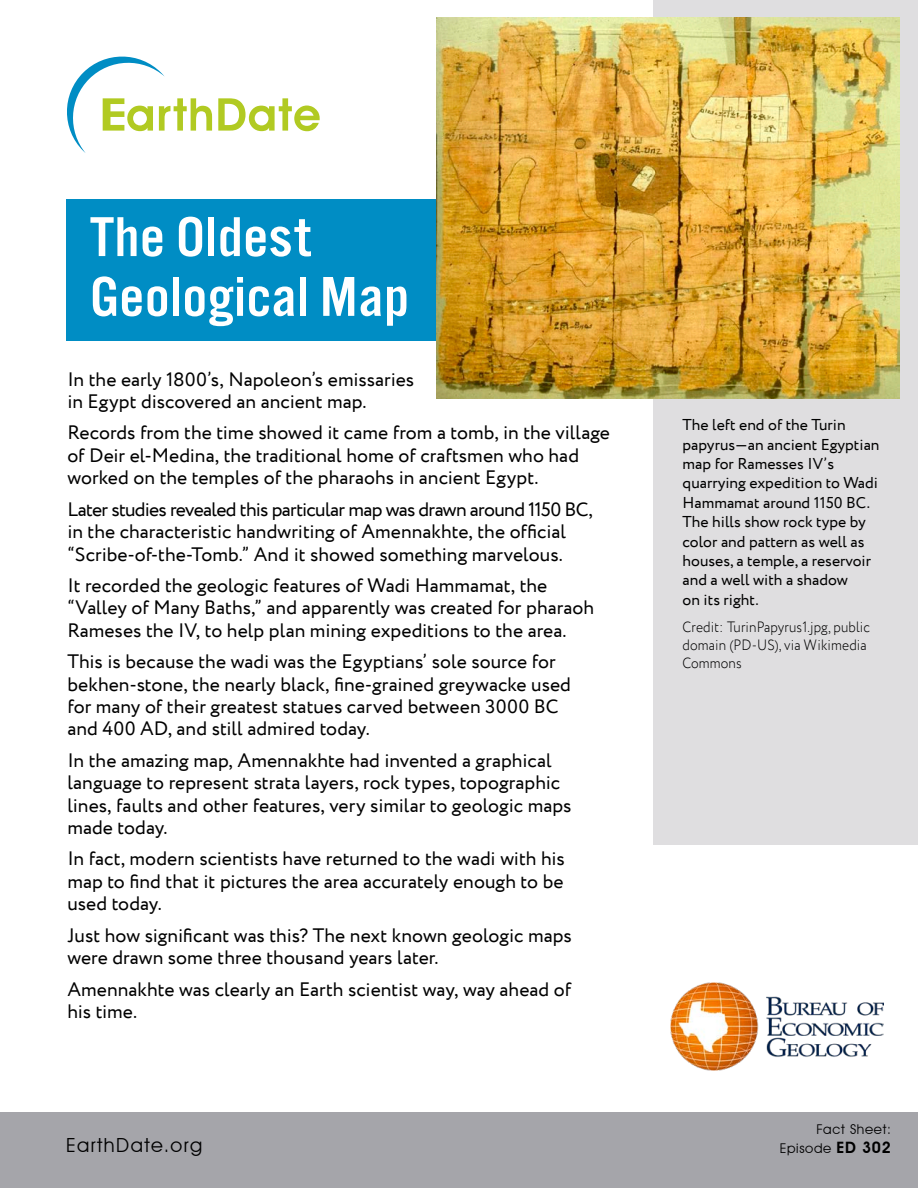
<style>
.page{position:relative;width:918px;height:1188px;background:#fff}
.page>*{position:absolute;margin:0;border:0;box-sizing:border-box;transform-origin:0 0}
.t1{font:58.35px/59.8px "Alternate Got No 3 D";letter-spacing:.01em;color:#fff;scale:1.1 1}
.t2{font:19.5px/22.4px "Circe";color:#000}
.t3{font:19.5px "Avant Garde IT Cby BT";letter-spacing:.075em;color:#000}
.t4{font:15.75px/19.5px "Circe";color:#000}
.t5{font:300 15px/18px "Circe";letter-spacing:.01em;color:#000;scale:.9 1}
.t6{font:13.5px/18.9px "Avant Garde IT Cby BT";letter-spacing:.05em;color:#000;text-align:right}
.s1{font-weight:600;font-size:15.75px}
</style>
<div class="page">
<div style="left:66px;top:199px;width:833px;height:142px;background:#008dc4"></div>
<div style="left:653px;top:0;width:265px;height:845px;background:#dfdee0"></div>
<svg style="left:67px;top:56px;width:145px;height:97px"></svg>
<svg style="left:218px;top:98px;width:102px;height:33px"></svg>
<img style="left:671px;top:983px;width:213px;height:88px">
<div style="left:0;top:1112px;width:918px;height:76px;background:#a5a5aa"></div>
<img style="left:437px;top:18px;width:463px;height:380px">
<h1 class="t1" style="left:90px;top:207px;width:292px">The Oldest<br>Geological Map</h1>
<p class="t2" style="left:67px;top:368px;width:348px">In the early 1800’s, Napoleon’s emissaries in Egypt discovered an ancient map.</p>
<p class="t2" style="left:67px;top:422px;width:544px">Records from the time showed it came from a tomb, in the village of Deir el-Medina, the traditional home of craftsmen who had worked on the temples of the pharaohs in ancient Egypt.</p>
<p class="t2" style="left:67px;top:499px;width:527px">Later studies revealed this particular map was drawn around 1150 BC, in the characteristic handwriting of Amennakhte, the official “Scribe-of-the-Tomb.” And it showed something marvelous.</p>
<p class="t2" style="left:67px;top:575px;width:528px">It recorded the geologic features of Wadi Hammamat, the “Valley of Many Baths,” and apparently was created for pharaoh<br>Rameses the IV, to help plan mining expeditions to the area.</p>
<p class="t2" style="left:67px;top:651px;width:505px">This is because the wadi was the Egyptians’ sole source for bekhen-stone, the nearly black, fine-grained greywacke used for many of their greatest statues carved between 3000 BC and 400 AD, and still admired today.</p>
<p class="t2" style="left:67px;top:750px;width:506px">In the amazing map, Amennakhte had invented a graphical language to represent strata layers, rock types, topographic lines, faults and other features, very similar to geologic maps made today.</p>
<p class="t2" style="left:67px;top:848px;width:499px;text-align:justify">In fact, modern scientists have returned to the wadi with his map to find that it pictures the area accurately enough to be used today.</p>
<p class="t2" style="left:67px;top:925px;width:506px">Just how significant was this? The next known geologic maps were drawn some three thousand years later.</p>
<p class="t2" style="left:67px;top:978px;width:505px">Amennakhte was clearly an Earth scientist way, way ahead of his time.</p>
<p class="t3" style="left:66px;top:1134px;width:138px">EarthDate.org</p>
<p class="t4" style="left:683px;top:416px;width:198px">The left end of the Turin papyrus—an ancient Egyptian map for Ramesses IV’s quarrying expedition to Wadi<br>Hammamat around 1150 BC.<br>The hills show rock type by color and pattern as well as houses, a temple, a reservoir and a well with a shadow<br>on its right.</p>
<p class="t5" style="left:683px;top:618px;width:210px">Credit: TurinPapyrus1.jpg, public domain (PD-US), via Wikimedia<br>Commons</p>
<p class="t6" style="left:780px;top:1120px;width:113px">Fact Sheet:<br>Episode <span class="s1">ED 302</span></p>
</div>
